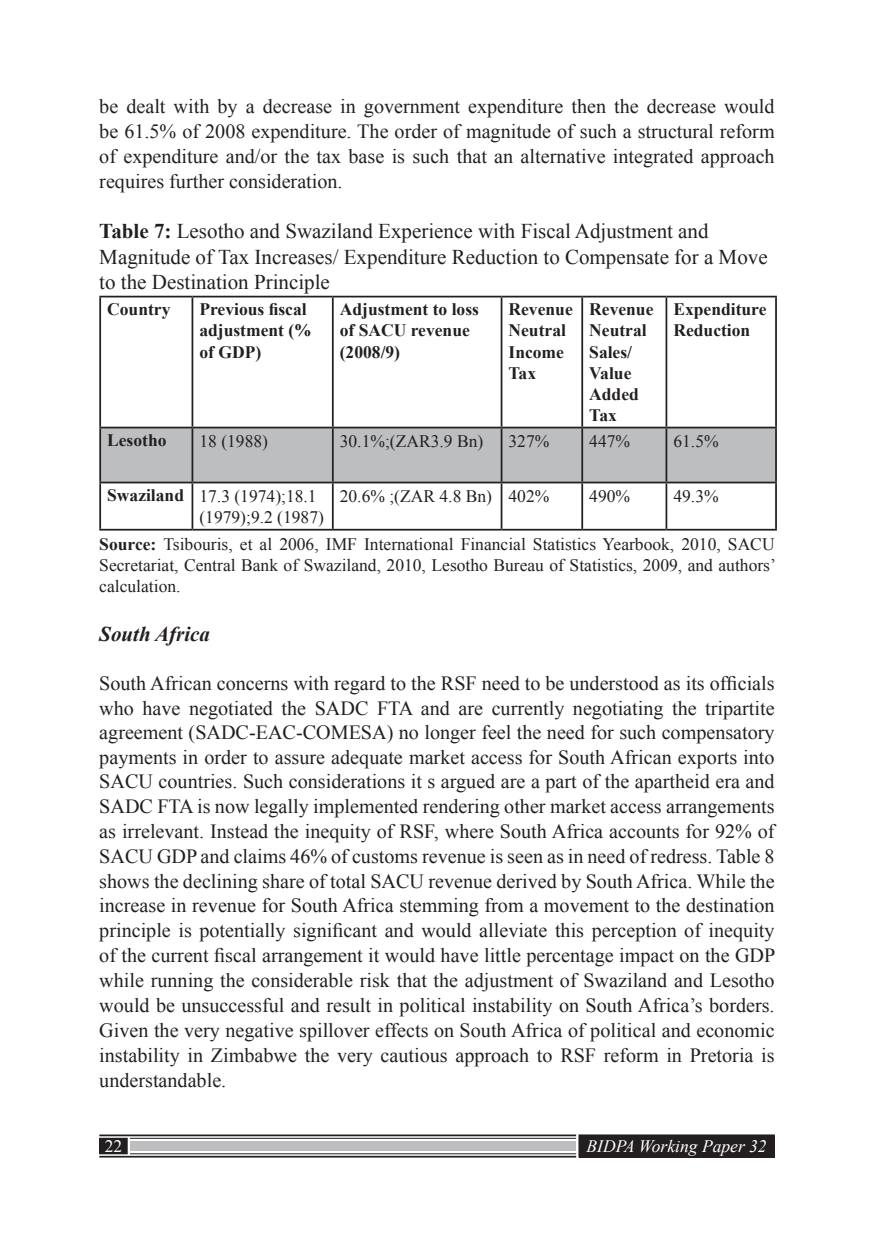
<style>
.page{position:relative;width:874px;height:1251px;background:#fff}
.page>*{position:absolute;margin:0;border:0;box-sizing:border-box;transform-origin:0 0}
.t1{font:21px/25.2px "Times New Roman";color:#231f20}
.t2{font:italic 700 21px "Times New Roman";color:#231f20}
.t3{font:20.12px/24.7px "Times New Roman";color:#231f20;text-align:justify}
.t4{font:17.5px/21px "Times New Roman";color:#231f20}
.t5{font:700 17.5px/21px "Times New Roman";color:#231f20}
.t6{font:italic 17.5px "Times New Roman";color:#fff}
.t7{font:17.5px "Times New Roman";color:#fff}
.s1{font-weight:700}
</style>
<div class="page">
<div style="left:100px;top:1137px;width:27px;height:16px;background:#231f20"></div>
<div style="left:99px;top:1137px;width:29px;height:16px;border:1px solid #231f20"></div>
<div style="left:578px;top:1134px;width:195px;height:22px;background:#231f20"></div>
<div style="left:578px;top:1134px;width:196px;height:23px;border:1px solid #231f20"></div>
<div style="left:130px;top:1140px;width:445px;height:10px;background:#bcbec0"></div>
<hr style="left:99px;top:1134px;width:477px;height:1px;background:#231f20">
<hr style="left:99px;top:1155px;width:477px;height:2px;background:#231f20">
<hr style="left:130px;top:1153px;width:446px;height:1px;background:#231f20">
<hr style="left:130px;top:1137px;width:446px;height:1px;background:#231f20">
<div style="left:101px;top:428px;width:673px;height:53px;background:#bcbec0"></div>
<hr style="left:99px;top:296px;width:93px;height:1px;background:#231f20">
<hr style="left:99px;top:297px;width:2px;height:129px;background:#231f20">
<hr style="left:192px;top:296px;width:140px;height:1px;background:#231f20">
<hr style="left:191px;top:297px;width:2px;height:129px;background:#231f20">
<hr style="left:332px;top:296px;width:169px;height:1px;background:#231f20">
<hr style="left:332px;top:297px;width:1px;height:129px;background:#231f20">
<hr style="left:501px;top:296px;width:81px;height:1px;background:#231f20">
<hr style="left:500px;top:297px;width:2px;height:129px;background:#231f20">
<hr style="left:582px;top:296px;width:84px;height:1px;background:#231f20">
<hr style="left:581px;top:297px;width:2px;height:129px;background:#231f20">
<hr style="left:666px;top:296px;width:110px;height:1px;background:#231f20">
<hr style="left:665px;top:297px;width:2px;height:129px;background:#231f20">
<hr style="left:774px;top:297px;width:2px;height:129px;background:#231f20">
<hr style="left:99px;top:426px;width:93px;height:2px;background:#231f20">
<hr style="left:99px;top:428px;width:2px;height:53px;background:#231f20">
<hr style="left:192px;top:426px;width:140px;height:2px;background:#231f20">
<hr style="left:191px;top:428px;width:2px;height:53px;background:#231f20">
<hr style="left:332px;top:426px;width:169px;height:2px;background:#231f20">
<hr style="left:332px;top:428px;width:1px;height:53px;background:#231f20">
<hr style="left:501px;top:426px;width:81px;height:2px;background:#231f20">
<hr style="left:500px;top:428px;width:2px;height:53px;background:#231f20">
<hr style="left:582px;top:426px;width:84px;height:2px;background:#231f20">
<hr style="left:581px;top:428px;width:2px;height:53px;background:#231f20">
<hr style="left:666px;top:426px;width:110px;height:2px;background:#231f20">
<hr style="left:665px;top:428px;width:2px;height:53px;background:#231f20">
<hr style="left:774px;top:428px;width:2px;height:53px;background:#231f20">
<hr style="left:99px;top:481px;width:93px;height:2px;background:#231f20">
<hr style="left:99px;top:483px;width:2px;height:45px;background:#231f20">
<hr style="left:192px;top:481px;width:140px;height:2px;background:#231f20">
<hr style="left:191px;top:483px;width:2px;height:45px;background:#231f20">
<hr style="left:332px;top:481px;width:169px;height:2px;background:#231f20">
<hr style="left:332px;top:483px;width:1px;height:45px;background:#231f20">
<hr style="left:501px;top:481px;width:81px;height:2px;background:#231f20">
<hr style="left:500px;top:483px;width:2px;height:45px;background:#231f20">
<hr style="left:582px;top:481px;width:84px;height:2px;background:#231f20">
<hr style="left:581px;top:483px;width:2px;height:45px;background:#231f20">
<hr style="left:666px;top:481px;width:110px;height:2px;background:#231f20">
<hr style="left:665px;top:483px;width:2px;height:45px;background:#231f20">
<hr style="left:774px;top:483px;width:2px;height:45px;background:#231f20">
<hr style="left:99px;top:528px;width:93px;height:2px;background:#231f20">
<hr style="left:192px;top:528px;width:140px;height:2px;background:#231f20">
<hr style="left:332px;top:528px;width:169px;height:2px;background:#231f20">
<hr style="left:501px;top:528px;width:81px;height:2px;background:#231f20">
<hr style="left:582px;top:528px;width:84px;height:2px;background:#231f20">
<hr style="left:666px;top:528px;width:110px;height:2px;background:#231f20">
<p class="t3" style="left:99px;top:94px;width:676px">be dealt with by a decrease in government expenditure then the decrease would be 61.5% of 2008 expenditure. The order of magnitude of such a structural reform of expenditure and/or the tax base is such that an alternative integrated approach requires further consideration.</p>
<p class="t1" style="left:99px;top:218px;width:669px"><span class="s1">Table 7:</span> Lesotho and Swaziland Experience with Fiscal Adjustment and<br>Magnitude of Tax Increases/ Expenditure Reduction to Compensate for a Move to the Destination Principle</p>
<p class="t5" style="left:107px;top:298px;width:65px">Country</p>
<p class="t5" style="left:199px;top:298px;width:114px">Previous fiscal adjustment (% of GDP)</p>
<p class="t5" style="left:339px;top:298px;width:141px">Adjustment to loss of SACU revenue (2008/9)</p>
<p class="t5" style="left:508px;top:298px;width:66px">Revenue<br>Neutral<br>Income<br>Tax</p>
<p class="t5" style="left:589px;top:298px;width:66px">Revenue<br>Neutral<br>Sales/<br>Value<br>Added<br>Tax</p>
<p class="t5" style="left:673px;top:298px;width:95px">Expenditure<br>Reduction</p>
<p class="t5" style="left:107px;top:429px;width:61px">Lesotho</p>
<p class="t4" style="left:199px;top:430px;width:70px">18 (1988)</p>
<p class="t4" style="left:339px;top:430px;width:145px">30.1%;(ZAR3.9 Bn)</p>
<p class="t4" style="left:508px;top:430px;width:42px">327%</p>
<p class="t4" style="left:589px;top:430px;width:42px">447%</p>
<p class="t4" style="left:673px;top:430px;width:47px">61.5%</p>
<p class="t4" style="left:199px;top:485px;width:126px;text-indent:-92px"><span class="s1">Swaziland</span> 17.3 (1974);18.1 (1979);9.2 (1987)</p>
<p class="t4" style="left:339px;top:485px;width:211px">20.6% ;(ZAR 4.8 Bn) 402%</p>
<p class="t4" style="left:589px;top:485px;width:42px">490%</p>
<p class="t4" style="left:673px;top:485px;width:47px">49.3%</p>
<p class="t4" style="left:99px;top:533px;width:677px;text-align:justify"><span class="s1">Source:</span> Tsibouris, et al 2006, IMF International Financial Statistics Yearbook, 2010, SACU Secretariat, Central Bank of Swaziland, 2010, Lesotho Bureau of Statistics, 2009, and authors’ calculation.</p>
<p class="t2" style="left:99px;top:619px;width:112px">South Africa</p>
<p class="t3" style="left:99px;top:670px;width:677px">South African concerns with regard to the RSF need to be understood as its officials who have negotiated the SADC FTA and are currently negotiating the tripartite agreement (SADC-EAC-COMESA) no longer feel the need for such compensatory payments in order to assure adequate market access for South African exports into SACU countries. Such considerations it s argued are a part of the apartheid era and SADC FTA is now legally implemented rendering other market access arrangements as irrelevant. Instead the inequity of RSF, where South Africa accounts for 92% of SACU GDP and claims 46% of customs revenue is seen as in need of redress. Table 8 shows the declining share of total SACU revenue derived by South Africa. While the increase in revenue for South Africa stemming from a movement to the destination principle is potentially significant and would alleviate this perception of inequity of the current fiscal arrangement it would have little percentage impact on the GDP while running the considerable risk that the adjustment of Swaziland and Lesotho would be unsuccessful and result in political instability on South Africa’s borders.<br>Given the very negative spillover effects on South Africa of political and economic instability in Zimbabwe the very cautious approach to RSF reform in Pretoria is understandable.</p>
<p class="t7" style="left:105px;top:1134px;width:19px">22</p>
<p class="t6" style="left:586px;top:1133px;width:182px">BIDPA Working Paper 32</p>
</div>
